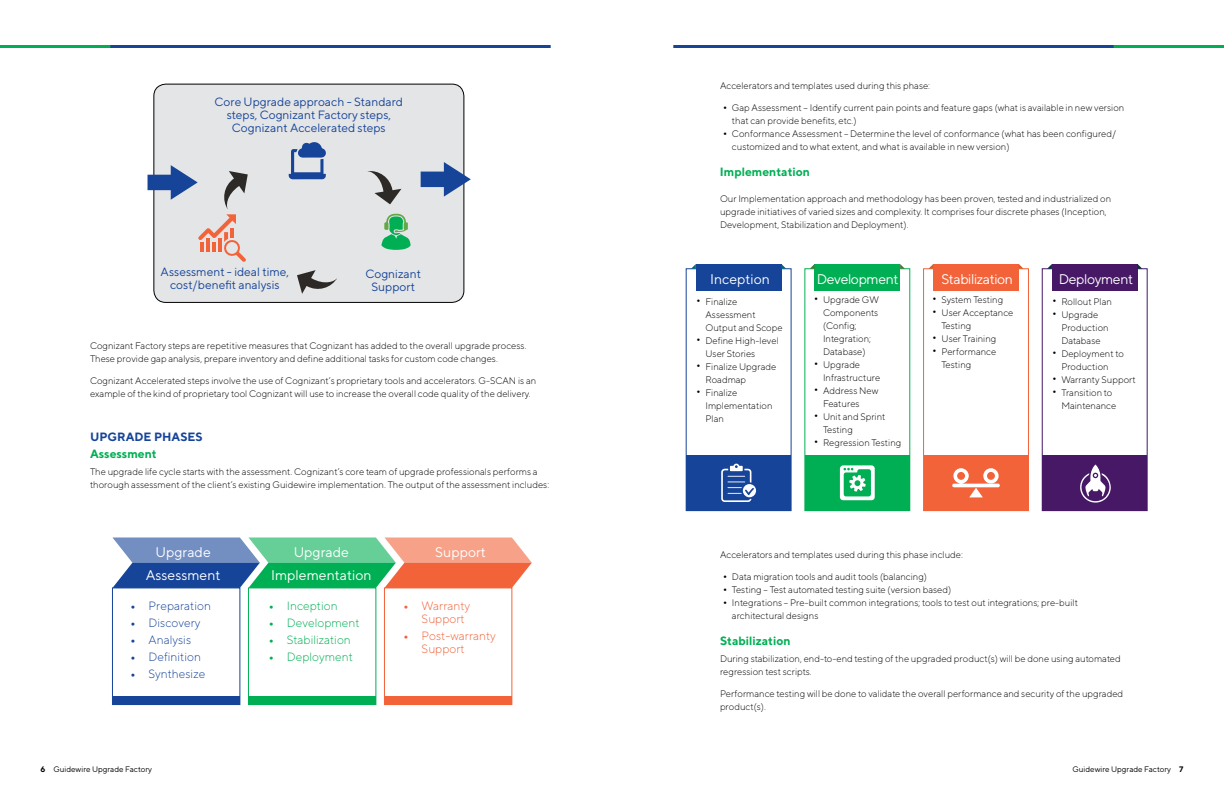
<style>
.page{position:relative;width:1224px;height:792px;background:#fff}
.page>*{position:absolute;margin:0;border:0;box-sizing:border-box;transform-origin:0 0}
.t1{font:14px/23px "TT Norms";color:#fff;text-align:center}
.t2{font:14px "TT Norms";letter-spacing:-.03em;color:#fff}
.t3{font:12px/13px "TT Norms";color:#164499;text-align:center}
.t4{font:300 12px "TT Norms";color:#164499}
.t5{font:300 12px "TT Norms";color:#00af54}
.t6{font:700 12px "TT Norms";color:#00af54}
.t7{font:300 12px/13px "TT Norms";color:#f2633a}
.t8{font:700 12px "TT Norms";color:#164499}
.t9{font:300 9.5px/13px "TT Norms";color:#000}
.t10{font:8px "TT Norms";color:#000}
.s1{font-weight:700}
</style>
<div class="page">
<div style="left:154px;top:84px;width:310px;height:218px;background:#e4e5e6;border-radius:12px"></div>
<div style="left:153px;top:84px;width:311px;height:219px;border:1px solid #000;border-radius:12px"></div>
<hr style="left:673px;top:45px;width:531px;height:3px;background:#164499">
<hr style="left:1114px;top:45px;width:110px;height:3px;background:#00af54">
<svg style="left:288px;top:142px;width:38px;height:37px"></svg>
<svg style="left:382px;top:214px;width:29px;height:36px"></svg>
<svg style="left:367px;top:171px;width:34px;height:33px"></svg>
<svg style="left:297px;top:270px;width:40px;height:24px"></svg>
<svg style="left:148px;top:165px;width:100px;height:97px"></svg>
<svg style="left:421px;top:162px;width:50px;height:35px"></svg>
<div style="left:112px;top:588px;width:128px;height:117px;border:1px solid #164499"></div>
<div style="left:384px;top:588px;width:128px;height:117px;border:1px solid #f2633a"></div>
<div style="left:248px;top:588px;width:128px;height:117px;border:1px solid #00af54"></div>
<svg style="left:112px;top:537px;width:420px;height:51px;background:#86998d"></svg>
<div style="left:112px;top:696px;width:128px;height:9px;background:#164499"></div>
<div style="left:384px;top:696px;width:128px;height:9px;background:#f2633a"></div>
<div style="left:248px;top:696px;width:128px;height:9px;background:#00af54"></div>
<hr style="left:20px;top:45px;width:531px;height:3px;background:#164499">
<hr style="left:0;top:45px;width:110px;height:3px;background:#00af54">
<div style="left:1042px;top:268px;width:106px;height:243px;border:1px solid #461865"></div>
<div style="left:1042px;top:455px;width:105px;height:56px;background:#461865"></div>
<div style="left:1052px;top:264px;width:86px;height:26px;background:#461865"></div>
<svg style="left:1047px;top:264px;width:5px;height:5px"></svg>
<svg style="left:1137px;top:264px;width:5px;height:5px"></svg>
<div style="left:923px;top:268px;width:106px;height:243px;border:1px solid #f2633a"></div>
<div style="left:924px;top:455px;width:104px;height:56px;background:#f2633a"></div>
<div style="left:933px;top:264px;width:86px;height:26px;background:#f2633a"></div>
<svg style="left:928px;top:264px;width:5px;height:5px"></svg>
<svg style="left:1019px;top:264px;width:5px;height:5px"></svg>
<div style="left:805px;top:455px;width:105px;height:56px;background:#00af54"></div>
<div style="left:815px;top:264px;width:85px;height:26px;background:#00af54"></div>
<svg style="left:810px;top:264px;width:5px;height:5px"></svg>
<svg style="left:900px;top:264px;width:5px;height:5px"></svg>
<div style="left:686px;top:455px;width:105px;height:56px;background:#164499"></div>
<div style="left:696px;top:264px;width:85px;height:26px;background:#164499"></div>
<svg style="left:691px;top:264px;width:5px;height:5px"></svg>
<svg style="left:781px;top:264px;width:5px;height:5px"></svg>
<svg style="left:1080px;top:465px;width:31px;height:38px"></svg>
<svg style="left:840px;top:465px;width:35px;height:35px"></svg>
<svg style="left:952px;top:468px;width:48px;height:29px"></svg>
<svg style="left:721px;top:464px;width:35px;height:38px"></svg>
<p class="t3" style="left:215px;top:95px;width:190px">Core Upgrade approach - Standard steps, Cognizant Factory steps,<br>Cognizant Accelerated steps</p>
<p class="t3" style="left:161px;top:265px;width:130px">Assessment - ideal time, cost/benefit analysis</p>
<p class="t3" style="left:365px;top:267px;width:57px">Cognizant<br>Support</p>
<p class="t9" style="left:90px;top:339px;width:438px">Cognizant Factory steps are repetitive measures that Cognizant has added to the overall upgrade process.<br>These provide gap analysis, prepare inventory and define additional tasks for custom code changes.</p>
<p class="t9" style="left:90px;top:374px;width:448px">Cognizant Accelerated steps involve the use of Cognizant’s proprietary tools and accelerators. G-SCAN is an example of the kind of proprietary tool Cognizant will use to increase the overall code quality of the delivery.</p>
<p class="t8" style="left:90px;top:430px;width:114px">UPGRADE PHASES</p>
<p class="t6" style="left:90px;top:447px;width:68px">Assessment</p>
<p class="t9" style="left:90px;top:465px;width:461px">The upgrade life cycle starts with the assessment. Cognizant’s core team of upgrade professionals performs a thorough assessment of the client’s existing Guidewire implementation. The output of the assessment includes:</p>
<h1 class="t1" style="left:146px;top:540px;width:76px">Upgrade<br>Assessment</h1>
<h1 class="t1" style="left:271px;top:540px;width:102px">Upgrade<br>Implementation</h1>
<h1 class="t1" style="left:435px;top:540px;width:52px">Support</h1>
<p class="t4" style="left:131px;top:599px;width:82px"><span class="s1">•</span> Preparation</p>
<p class="t4" style="left:131px;top:616px;width:72px"><span class="s1">•</span> Discovery</p>
<p class="t4" style="left:131px;top:633px;width:62px"><span class="s1">•</span> Analysis</p>
<p class="t4" style="left:131px;top:650px;width:72px"><span class="s1">•</span> Definition</p>
<p class="t4" style="left:131px;top:667px;width:76px"><span class="s1">•</span> Synthesize</p>
<p class="t5" style="left:269px;top:599px;width:70px"><span class="s1">•</span> Inception</p>
<p class="t5" style="left:269px;top:616px;width:92px"><span class="s1">•</span> Development</p>
<p class="t5" style="left:269px;top:633px;width:84px"><span class="s1">•</span> Stabilization</p>
<p class="t5" style="left:269px;top:650px;width:86px"><span class="s1">•</span> Deployment</p>
<p class="t7" style="left:422px;top:599px;width:50px;text-indent:-18px"><span class="s1">•</span> Warranty<br>Support</p>
<p class="t7" style="left:422px;top:629px;width:76px;text-indent:-18px"><span class="s1">•</span> Post-warranty<br>Support</p>
<p class="t9" style="left:720px;top:79px;width:212px">Accelerators and templates used during this phase:</p>
<p class="t9" style="left:732px;top:101px;width:394px;text-indent:-9px"><span class="s1">•</span> Gap Assessment – Identify current pain points and feature gaps (what is available in new version that can provide benefits, etc.)</p>
<p class="t9" style="left:732px;top:127px;width:386px;text-indent:-9px"><span class="s1">•</span> Conformance Assessment – Determine the level of conformance (what has been configured/ customized and to what extent, and what is available in new version)</p>
<p class="t6" style="left:720px;top:164px;width:92px">Implementation</p>
<p class="t9" style="left:720px;top:192px;width:393px">Our Implementation approach and methodology has been proven, tested and industrialized on upgrade initiatives of varied sizes and complexity. It comprises four discrete phases (Inception,<br>Development, Stabilization and Deployment).</p>
<h1 class="t1" style="left:710px;top:267px;width:61px">Inception</h1>
<h1 class="t2" style="left:817px;top:270px;width:83px">Development</h1>
<h1 class="t2" style="left:941px;top:270px;width:73px">Stabilization</h1>
<h1 class="t2" style="left:1059px;top:270px;width:76px">Deployment</h1>
<p class="t9" style="left:706px;top:295px;width:79px;text-indent:-9px"><span class="s1">•</span> Finalize<br>Assessment<br>Output and Scope</p>
<p class="t9" style="left:706px;top:334px;width:75px;text-indent:-9px"><span class="s1">•</span> Define High-level<br>User Stories</p>
<p class="t9" style="left:706px;top:360px;width:72px;text-indent:-9px"><span class="s1">•</span> Finalize Upgrade<br>Roadmap</p>
<p class="t9" style="left:706px;top:386px;width:68px;text-indent:-9px"><span class="s1">•</span> Finalize<br>Implementation<br>Plan</p>
<p class="t9" style="left:823px;top:293px;width:58px;text-indent:-9px"><span class="s1">•</span> Upgrade GW<br>Components (Config;<br>Integration;<br>Database)</p>
<p class="t9" style="left:823px;top:358px;width:59px;text-indent:-9px"><span class="s1">•</span> Upgrade<br>Infrastructure</p>
<p class="t9" style="left:823px;top:384px;width:57px;text-indent:-9px"><span class="s1">•</span> Address New<br>Features</p>
<p class="t9" style="left:823px;top:410px;width:64px;text-indent:-9px"><span class="s1">•</span> Unit and Sprint<br>Testing</p>
<p class="t9" style="left:814px;top:436px;width:89px"><span class="s1">•</span> Regression Testing</p>
<p class="t9" style="left:933px;top:293px;width:72px"><span class="s1">•</span> System Testing</p>
<p class="t9" style="left:942px;top:306px;width:73px;text-indent:-9px"><span class="s1">•</span> User Acceptance<br>Testing</p>
<p class="t9" style="left:933px;top:332px;width:65px"><span class="s1">•</span> User Training</p>
<p class="t9" style="left:942px;top:345px;width:56px;text-indent:-9px"><span class="s1">•</span> Performance<br>Testing</p>
<p class="t9" style="left:1052px;top:295px;width:61px"><span class="s1">•</span> Rollout Plan</p>
<p class="t9" style="left:1061px;top:308px;width:49px;text-indent:-9px"><span class="s1">•</span> Upgrade<br>Production<br>Database</p>
<p class="t9" style="left:1061px;top:347px;width:64px;text-indent:-9px"><span class="s1">•</span> Deployment to<br>Production</p>
<p class="t9" style="left:1052px;top:373px;width:85px"><span class="s1">•</span> Warranty Support</p>
<p class="t9" style="left:1061px;top:386px;width:57px;text-indent:-9px"><span class="s1">•</span> Transition to<br>Maintenance</p>
<p class="t9" style="left:720px;top:548px;width:244px">Accelerators and templates used during this phase include:</p>
<p class="t9" style="left:723px;top:570px;width:206px"><span class="s1">•</span> Data migration tools and audit tools (balancing)</p>
<p class="t9" style="left:723px;top:583px;width:230px"><span class="s1">•</span> Testing – Test automated testing suite (version based)</p>
<p class="t9" style="left:732px;top:596px;width:348px;text-indent:-9px"><span class="s1">•</span> Integrations – Pre-built common integrations; tools to test out integrations; pre-built architectural designs</p>
<p class="t6" style="left:720px;top:633px;width:72px">Stabilization</p>
<p class="t9" style="left:720px;top:652px;width:402px">During stabilization, end-to-end testing of the upgraded product(s) will be done using automated regression test scripts.</p>
<p class="t9" style="left:720px;top:687px;width:405px">Performance testing will be done to validate the overall performance and security of the upgraded product(s).</p>
<p class="t10" style="left:41px;top:764px;width:113px"><span class="s1">6</span> Guidewire Upgrade Factory</p>
<p class="t10" style="left:1073px;top:764px;width:112px">Guidewire Upgrade Factory <span class="s1">7</span></p>
</div>
